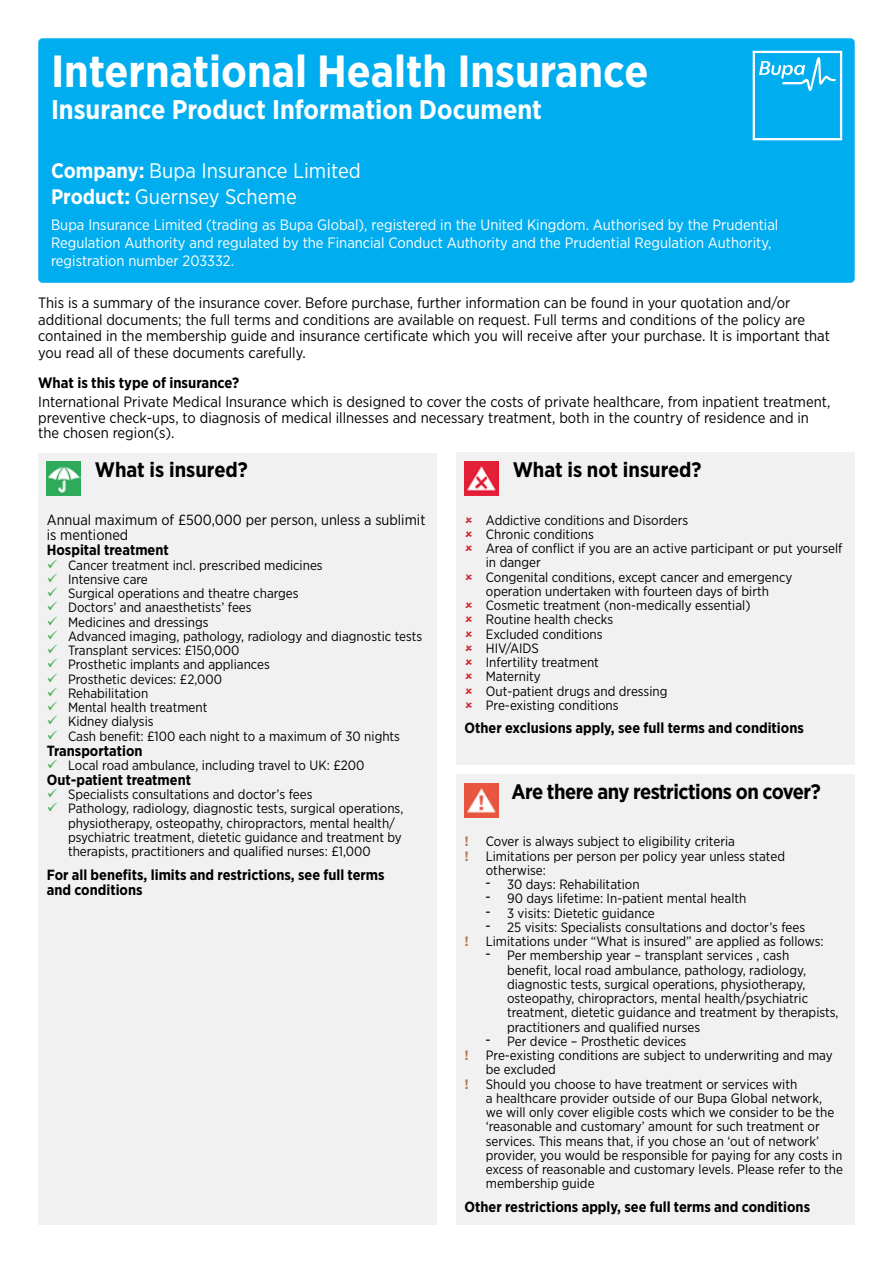
<style>
.page{position:relative;width:893px;height:1263px;background:#fff}
.page>*{position:absolute;margin:0;border:0;box-sizing:border-box;transform-origin:0 0}
.t1{font:700 45px "Gotham Narrow";color:#fff}
.t2{font:700 27px "Gotham Narrow";color:#fff}
.t3{font:21px/25.2px "Gotham Narrow";color:#fff}
.t4{font:700 21px "Gotham Narrow";color:#000}
.t5{font:700 21px "Gotham Narrow";letter-spacing:-.025em;color:#000}
.t6{font:15px/16.5px "Gotham Narrow";color:#000}
.t7{font:15px/18px "Gotham Narrow";color:#fff}
.t8{font:700 15px "Gotham Narrow";color:#000}
.t9{font:700 14.7px/15px "Gotham Narrow";color:#000}
.t10{font:14.7px/15px "Gotham Narrow";color:#000}
.t11{font:13.5px/14.2px "Gotham Narrow";color:#000}
.t12{font:700 13.5px "Gotham";color:#b8754c}
.s1{font-weight:700}
.s2{color:#41ad49}
</style>
<div class="page">
<div style="left:38px;top:453px;width:399px;height:772px;background:#f1f1f2"></div>
<img style="left:47px;top:461px;width:34px;height:34px">
<div style="left:456px;top:453px;width:399px;height:312px;background:#f1f1f2"></div>
<img style="left:465px;top:461px;width:34px;height:34px">
<div style="left:456px;top:774px;width:399px;height:451px;background:#f1f1f2"></div>
<img style="left:465px;top:783px;width:34px;height:34px">
<div style="left:38px;top:38px;width:817px;height:245px;background:#00aeef;border-radius:4px"></div>
<svg style="left:753px;top:51px;width:89px;height:89px"></svg>
<h1 class="t1" style="left:51px;top:42px;width:599px">International Health Insurance</h1>
<h2 class="t2" style="left:51px;top:93px;width:493px">Insurance Product Information Document</h2>
<h3 class="t3" style="left:51px;top:158px;width:311px"><span class="s1">Company:</span> Bupa Insurance Limited<br><span class="s1">Product:</span> Guernsey Scheme</h3>
<p class="t7" style="left:51px;top:215px;width:729px">Bupa Insurance Limited (trading as Bupa Global), registered in the United Kingdom. Authorised by the Prudential<br>Regulation Authority and regulated by the Financial Conduct Authority and the Prudential Regulation Authority, registration number 203332.</p>
<p class="t6" style="left:38px;top:295px;width:793px">This is a summary of the insurance cover. Before purchase, further information can be found in your quotation and/or additional documents; the full terms and conditions are available on request. Full terms and conditions of the policy are contained in the membership guide and insurance certificate which you will receive after your purchase. It is important that you read all of these documents carefully.</p>
<p class="t8" style="left:38px;top:373px;width:202px">What is this type of insurance?</p>
<p class="t6" style="left:38px;top:393px;width:794px">International Private Medical Insurance which is designed to cover the costs of private healthcare, from inpatient treatment, preventive check-ups, to diagnosis of medical illnesses and necessary treatment, both in the country of residence and in</p>
<p class="t6" style="left:38px;top:424px;width:138px">the chosen region(s).</p>
<h3 class="t4" style="left:95px;top:456px;width:154px">What is insured?</h3>
<p class="t10" style="left:47px;top:512px;width:380px">Annual maximum of £500,000 per person, unless a sublimit is mentioned</p>
<p class="t9" style="left:47px;top:542px;width:124px">Hospital treatment</p>
<p class="t11" style="left:47px;top:557px;width:277px"><span class="s2">✓</span> Cancer treatment incl. prescribed medicines</p>
<p class="t11" style="left:47px;top:572px;width:103px"><span class="s2">✓</span> Intensive care</p>
<p class="t11" style="left:47px;top:586px;width:253px"><span class="s2">✓</span> Surgical operations and theatre charges</p>
<p class="t11" style="left:47px;top:600px;width:206px"><span class="s2">✓</span> Doctors’ and anaesthetists’ fees</p>
<p class="t11" style="left:47px;top:614px;width:163px"><span class="s2">✓</span> Medicines and dressings</p>
<p class="t11" style="left:47px;top:629px;width:377px"><span class="s2">✓</span> Advanced imaging, pathology, radiology and diagnostic tests</p>
<p class="t11" style="left:47px;top:643px;width:194px"><span class="s2">✓</span> Transplant services: £150,000</p>
<p class="t11" style="left:47px;top:657px;width:225px"><span class="s2">✓</span> Prosthetic implants and appliances</p>
<p class="t11" style="left:47px;top:671px;width:177px"><span class="s2">✓</span> Prosthetic devices: £2,000</p>
<p class="t11" style="left:47px;top:686px;width:103px"><span class="s2">✓</span> Rehabilitation</p>
<p class="t11" style="left:47px;top:700px;width:162px"><span class="s2">✓</span> Mental health treatment</p>
<p class="t11" style="left:47px;top:714px;width:108px"><span class="s2">✓</span> Kidney dialysis</p>
<p class="t11" style="left:47px;top:728px;width:355px"><span class="s2">✓</span> Cash benefit: £100 each night to a maximum of 30 nights</p>
<p class="t9" style="left:47px;top:743px;width:97px">Transportation</p>
<p class="t11" style="left:47px;top:758px;width:319px"><span class="s2">✓</span> Local road ambulance, including travel to UK: £200</p>
<p class="t9" style="left:47px;top:772px;width:146px">Out-patient treatment</p>
<p class="t11" style="left:47px;top:787px;width:267px"><span class="s2">✓</span> Specialists consultations and doctor’s fees</p>
<p class="t11" style="left:68px;top:801px;width:337px;text-indent:-21px"><span class="s2">✓</span> Pathology, radiology, diagnostic tests, surgical operations, physiotherapy, osteopathy, chiropractors, mental health/ psychiatric treatment, dietetic guidance and treatment by therapists, practitioners and qualified nurses: £1,000</p>
<p class="t9" style="left:47px;top:867px;width:339px">For all benefits, limits and restrictions, see full terms and conditions</p>
<h3 class="t4" style="left:513px;top:456px;width:190px">What is not insured?</h3>
<p class="t11" style="left:486px;top:512px;width:358px">Addictive conditions and Disorders<br>Chronic conditions<br>Area of conflict if you are an active participant or put yourself in danger<br>Congenital conditions, except cancer and emergency operation undertaken with fourteen days of birth<br>Cosmetic treatment (non-medically essential)<br>Routine health checks<br>Excluded conditions<br>HIV/AIDS<br>Infertility treatment<br>Maternity<br>Out-patient drugs and dressing<br>Pre-existing conditions</p>
<p class="t9" style="left:465px;top:720px;width:341px">Other exclusions apply, see full terms and conditions</p>
<h3 class="t5" style="left:512px;top:778px;width:311px">Are there any restrictions on cover?</h3>
<p class="t12" style="left:465px;top:833px;width:6px">!</p>
<p class="t11" style="left:486px;top:834px;width:251px">Cover is always subject to eligibility criteria</p>
<p class="t12" style="left:465px;top:847px;width:6px">!</p>
<p class="t11" style="left:486px;top:848px;width:301px">Limitations per person per policy year unless stated otherwise:</p>
<p class="t11" style="left:486px;top:877px;width:155px"><sup>–</sup> 30 days: Rehabilitation</p>
<p class="t11" style="left:486px;top:891px;width:262px"><sup>–</sup> 90 days lifetime: In-patient mental health</p>
<p class="t11" style="left:486px;top:905px;width:171px"><sup>–</sup> 3 visits: Dietetic guidance</p>
<p class="t11" style="left:486px;top:920px;width:321px"><sup>–</sup> 25 visits: Specialists consultations and doctor’s fees</p>
<p class="t12" style="left:465px;top:932px;width:6px">!</p>
<p class="t11" style="left:486px;top:934px;width:339px">Limitations under “What is insured” are applied as follows:</p>
<p class="t11" style="left:507px;top:948px;width:333px;text-indent:-21px"><sup>–</sup> Per membership year – transplant services , cash<br>benefit, local road ambulance, pathology, radiology, diagnostic tests, surgical operations, physiotherapy, osteopathy, chiropractors, mental health/psychiatric treatment, dietetic guidance and treatment by therapists, practitioners and qualified nurses</p>
<p class="t11" style="left:486px;top:1034px;width:202px"><sup>–</sup> Per device – Prosthetic devices</p>
<p class="t12" style="left:465px;top:1046px;width:6px">!</p>
<p class="t11" style="left:486px;top:1048px;width:348px">Pre-existing conditions are subject to underwriting and may be excluded</p>
<p class="t12" style="left:465px;top:1075px;width:6px">!</p>
<p class="t11" style="left:486px;top:1076px;width:359px">Should you choose to have treatment or services with<br>a healthcare provider outside of our Bupa Global network,<br>we will only cover eligible costs which we consider to be the ‘reasonable and customary’ amount for such treatment or services. This means that, if you chose an ‘out of network’ provider, you would be responsible for paying for any costs in excess of reasonable and customary levels. Please refer to the membership guide</p>
<p class="t9" style="left:465px;top:1199px;width:347px">Other restrictions apply, see full terms and conditions</p>
</div>
